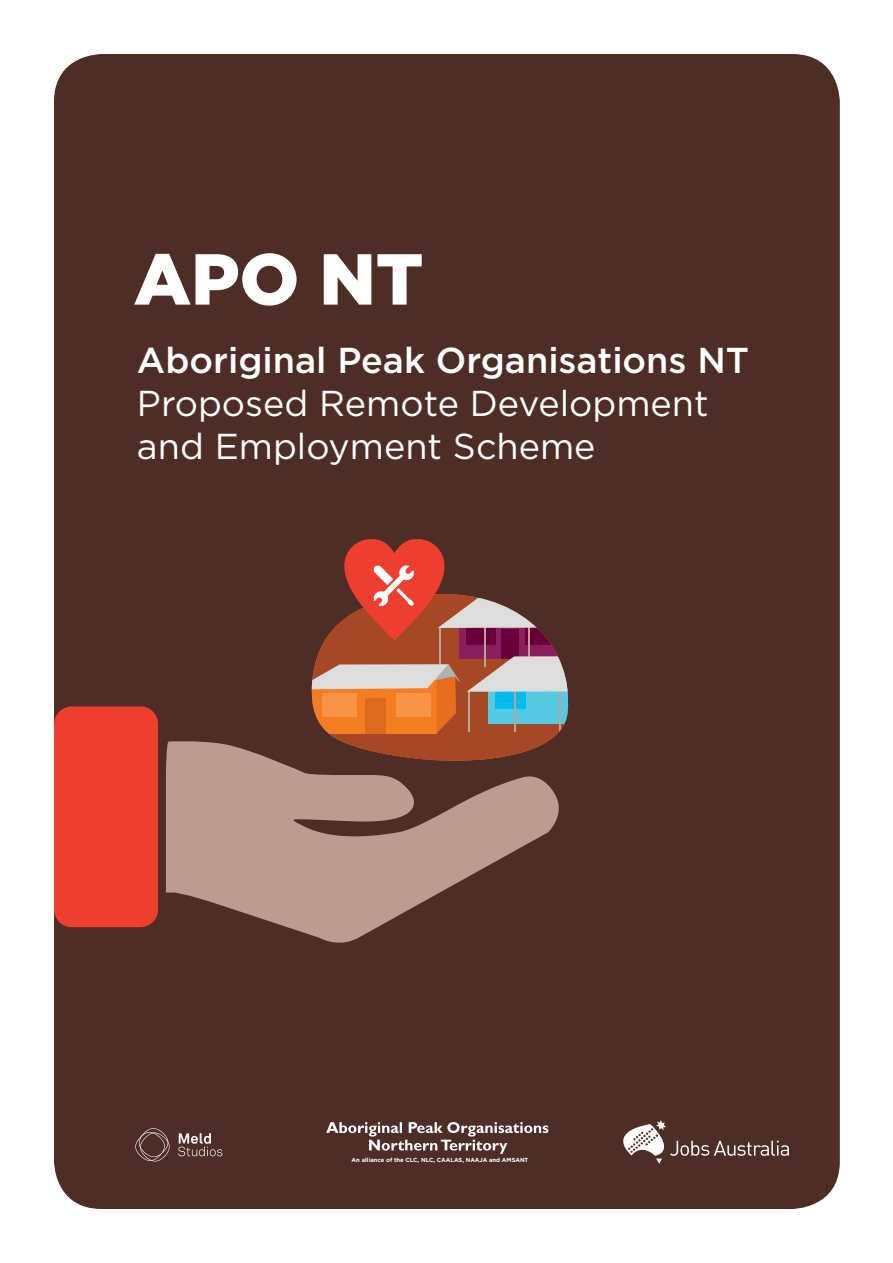
<style>
.page{position:relative;width:893px;height:1263px;background:#fff}
.page>*{position:absolute;margin:0;border:0;box-sizing:border-box;transform-origin:0 0}
.t1{font:900 72px "Gotham";color:#fff}
.t2{font:36px/43.2px "Gotham";color:#fff}
.t3{font:500 36px "Gotham";color:#fff}
.t4{font:700 5.85px "Gotham";color:#fff}
</style>
<div class="page">
<div style="left:54px;top:54px;width:786px;height:1155px;background:#4e2d27;border-radius:48px"></div>
<svg style="left:623px;top:1120px;width:166px;height:44px"></svg>
<svg style="left:135px;top:1128px;width:35px;height:33px"></svg>
<svg style="left:178px;top:1133px;width:44px;height:23px"></svg>
<svg style="left:166px;top:741px;width:393px;height:202px;fill:#bc9b90"></svg>
<div style="left:54px;top:706px;width:104px;height:221px;background:#ee3e2f"></div>
<svg style="left:310px;top:755px;width:249px;height:15px"></svg>
<svg style="left:310px;top:539px;width:259px;height:216px"></svg>
<svg style="left:326px;top:1122px;width:222px;height:32px"></svg>
<h1 class="t1" style="left:134px;top:229px;width:291px">APO NT</h1>
<p class="t3" style="left:137px;top:336px;width:614px">Aboriginal Peak Organisations NT</p>
<p class="t2" style="left:137px;top:381px;width:573px">Proposed Remote Development and Employment Scheme</p>
<p class="t4" style="left:352px;top:1155px;width:178px">An alliance of the CLC, NLC, CAALAS, NAAJA and AMSANT</p>
</div>
